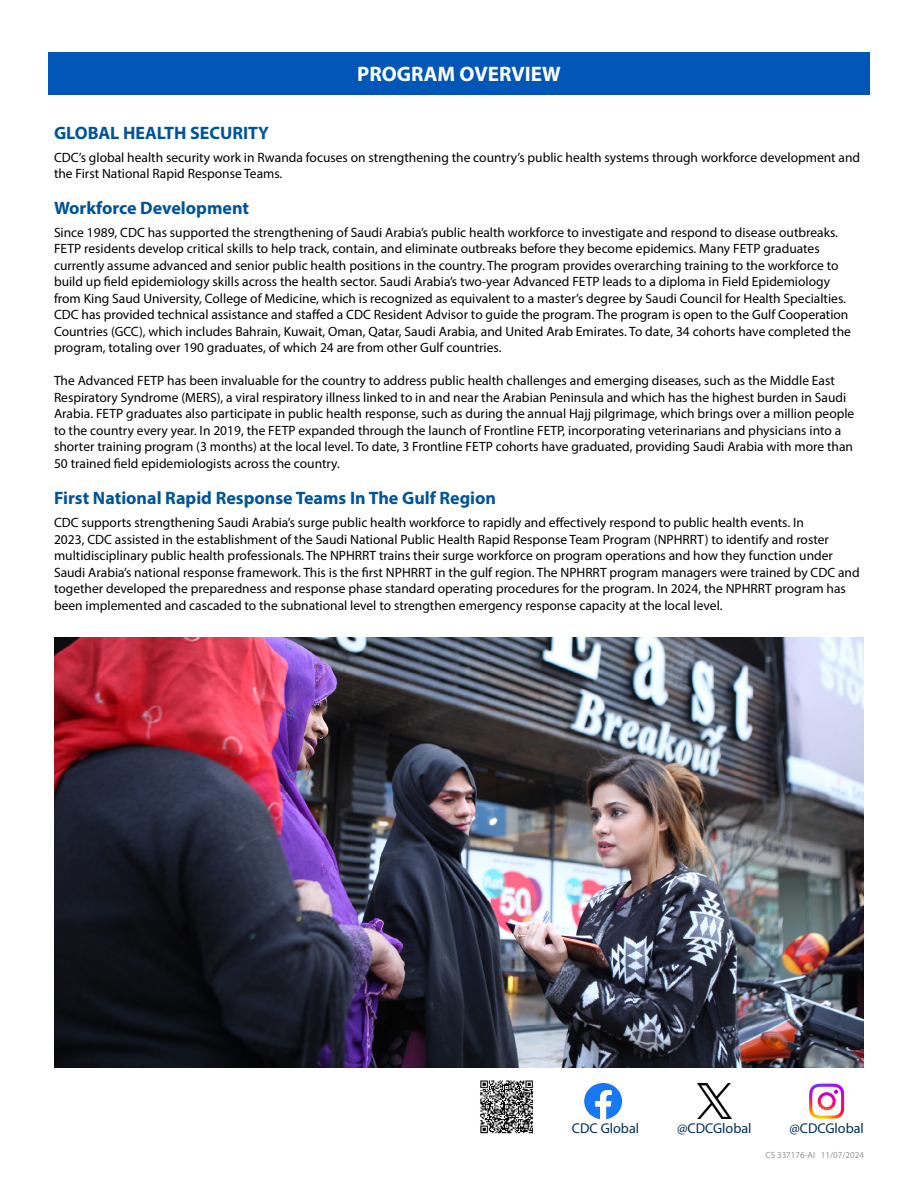
<style>
.page{position:relative;width:918px;height:1188px;background:#fff}
.page>*{position:absolute;margin:0;border:0;box-sizing:border-box;transform-origin:0 0}
.t1{font:700 21px "Myriad Pro";color:#fff}
.t2{font:700 18px "Myriad Pro";color:#005499}
.t3{font:14.1px "Myriad Pro";color:#002e5c}
.t4{font:13.5px/16.5px "Myriad Pro";color:#000}
.t5{font:9px "Myriad Pro";color:#939598}
</style>
<div class="page">
<div style="left:48px;top:52px;width:822px;height:42px;background:#0057b8"></div>
<svg style="left:584px;top:1083px;width:38px;height:36px"></svg>
<img style="left:809px;top:1084px;width:35px;height:35px">
<img style="left:697px;top:1084px;width:34px;height:35px">
<img style="left:480px;top:1080px;width:53px;height:54px">
<img style="left:54px;top:637px;width:810px;height:430px">
<h1 class="t1" style="left:357px;top:61px;width:205px">PROGRAM OVERVIEW</h1>
<h2 class="t2" style="left:54px;top:121px;width:217px">GLOBAL HEALTH SECURITY</h2>
<p class="t4" style="left:54px;top:149px;width:808px">CDC’s global health security work in Rwanda focuses on strengthening the country’s public health systems through workforce development and the First National Rapid Response Teams.</p>
<h2 class="t2" style="left:54px;top:196px;width:197px">Workforce Development</h2>
<p class="t4" style="left:54px;top:224px;width:798px">Since 1989, CDC has supported the strengthening of Saudi Arabia’s public health workforce to investigate and respond to disease outbreaks.<br>FETP residents develop critical skills to help track, contain, and eliminate outbreaks before they become epidemics. Many FETP graduates currently assume advanced and senior public health positions in the country. The program provides overarching training to the workforce to build up field epidemiology skills across the health sector. Saudi Arabia’s two-year Advanced FETP leads to a diploma in Field Epidemiology from King Saud University, College of Medicine, which is recognized as equivalent to a master’s degree by Saudi Council for Health Specialties.<br>CDC has provided technical assistance and staffed a CDC Resident Advisor to guide the program. The program is open to the Gulf Cooperation Countries (GCC), which includes Bahrain, Kuwait, Oman, Qatar, Saudi Arabia, and United Arab Emirates. To date, 34 cohorts have completed the program, totaling over 190 graduates, of which 24 are from other Gulf countries.</p>
<p class="t4" style="left:54px;top:372px;width:802px">The Advanced FETP has been invaluable for the country to address public health challenges and emerging diseases, such as the Middle East Respiratory Syndrome (MERS), a viral respiratory illness linked to in and near the Arabian Peninsula and which has the highest burden in Saudi Arabia. FETP graduates also participate in public health response, such as during the annual Hajj pilgrimage, which brings over a million people to the country every year. In 2019, the FETP expanded through the launch of Frontline FETP, incorporating veterinarians and physicians into a shorter training program (3 months) at the local level. To date, 3 Frontline FETP cohorts have graduated, providing Saudi Arabia with more than 50 trained field epidemiologists across the country.</p>
<h2 class="t2" style="left:54px;top:486px;width:444px">First National Rapid Response Teams In The Gulf Region</h2>
<p class="t4" style="left:54px;top:514px;width:807px">CDC supports strengthening Saudi Arabia’s surge public health workforce to rapidly and effectively respond to public health events. In<br>2023, CDC assisted in the establishment of the Saudi National Public Health Rapid Response Team Program (NPHRRT) to identify and roster multidisciplinary public health professionals. The NPHRRT trains their surge workforce on program operations and how they function under Saudi Arabia’s national response framework. This is the first NPHRRT in the gulf region. The NPHRRT program managers were trained by CDC and together developed the preparedness and response phase standard operating procedures for the program. In 2024, the NPHRRT program has been implemented and cascaded to the subnational level to strengthen emergency response capacity at the local level.</p>
<p class="t3" style="left:572px;top:1119px;width:69px">CDC Global</p>
<p class="t3" style="left:677px;top:1119px;width:76px">@CDCGlobal</p>
<p class="t3" style="left:789px;top:1119px;width:76px">@CDCGlobal</p>
<p class="t5" style="left:766px;top:1149px;width:100px">CS 337176-AI 11/07/2024</p>
</div>
